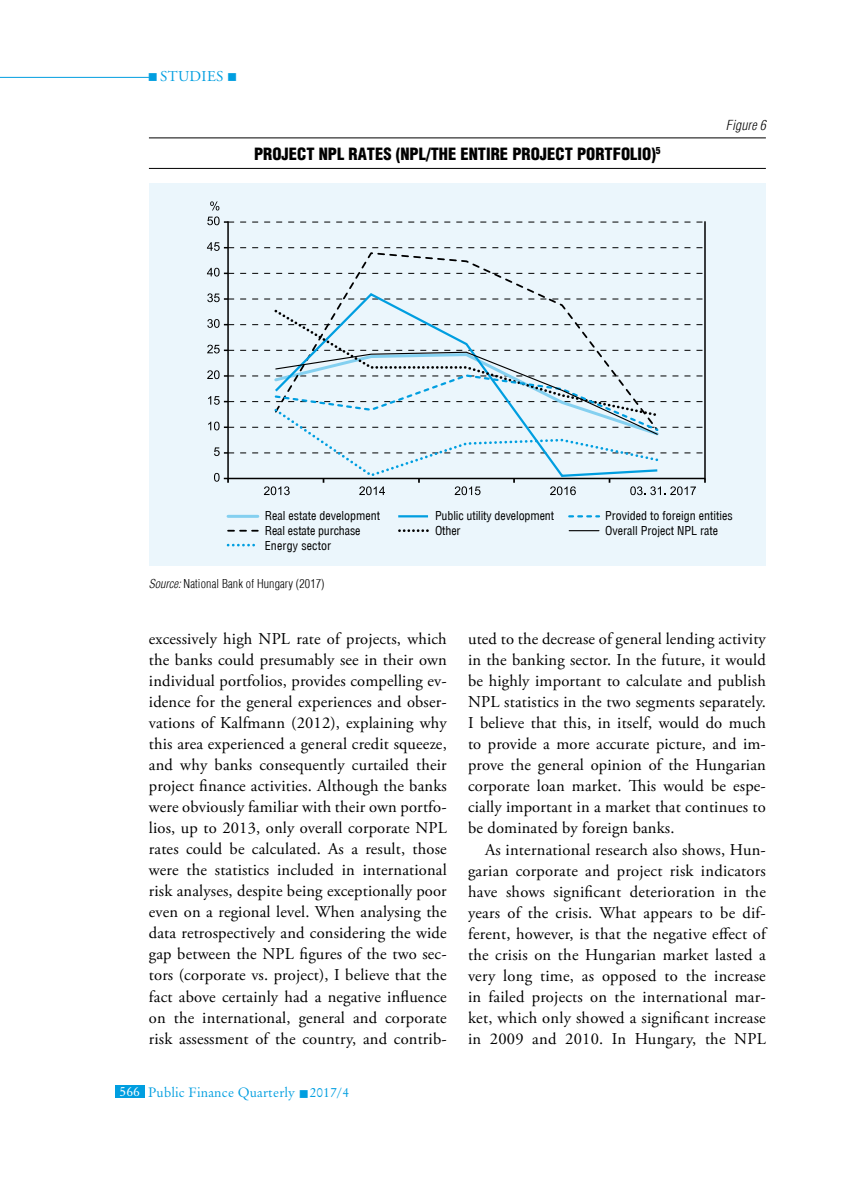
<style>
.page{position:relative;width:851px;height:1191px;background:#fff}
.page>*{position:absolute;margin:0;border:0;box-sizing:border-box;transform-origin:0 0}
.t1{font:16.5px/21px "Adobe Garamond Pro";letter-spacing:.01em;color:#000;text-align:justify}
.t2{font:900 condensed 16.5px "H Helvetica";color:#000}
.t3{font:15px "Adobe Garamond Pro";color:#009ee0}
.t4{font:13.5px "Original Garamond HU Normal";letter-spacing:.01em;color:#009ee0}
.t5{font:italic 300 condensed 13.5px "H Helvetica";letter-spacing:.01em;color:#000}
.t6{font:condensed 12px/15px "H Helvetica";color:#000}
.t7{font:300 condensed 12px "H Helvetica";letter-spacing:.01em;color:#000}
.s1{font-style:italic}
.s2{color:#fff}
</style>
<div class="page">
<hr style="left:0;top:77px;width:149px;height:1px;background:#009ee0">
<div style="left:115px;top:1084px;width:30px;height:13px;background:#009ee0"></div>
<hr style="left:149px;top:137px;width:616px;height:1px;background:#000">
<hr style="left:149px;top:168px;width:616px;height:1px;background:#000">
<div style="left:149px;top:183px;width:616px;height:383px;background:#ebf6fc"></div>
<hr style="left:227px;top:222px;width:2px;height:256px;background:#000">
<hr style="left:704px;top:222px;width:1px;height:256px;background:#000">
<svg style="left:349px;top:252px;width:184px;height:39px"></svg>
<svg style="left:274px;top:307px;width:320px;height:38px"></svg>
<svg style="left:207px;top:319px;width:496px;height:9px"></svg>
<svg style="left:207px;top:293px;width:496px;height:9px"></svg>
<svg style="left:207px;top:268px;width:496px;height:8px"></svg>
<svg style="left:207px;top:242px;width:496px;height:9px"></svg>
<svg style="left:207px;top:216px;width:496px;height:9px"></svg>
<svg style="left:210px;top:201px;width:9px;height:9px"></svg>
<svg style="left:207px;top:345px;width:498px;height:150px"></svg>
<hr style="left:398px;top:515px;width:30px;height:2px;background:#009ee0">
<svg style="left:228px;top:530px;width:30px;height:1px"></svg>
<svg style="left:399px;top:529px;width:30px;height:3px"></svg>
<svg style="left:569px;top:515px;width:30px;height:2px"></svg>
<hr style="left:569px;top:530px;width:30px;height:1px;background:#000">
<hr style="left:228px;top:515px;width:30px;height:3px;background:#84d0f0">
<svg style="left:228px;top:544px;width:27px;height:2px"></svg>
<p class="t3" style="left:148px;top:67px;width:91px">■studies■</p>
<p class="t2" style="left:254px;top:143px;width:74px">PROJECT NPL</p>
<p class="t2" style="left:348px;top:143px;width:313px">RATES (NPL/THE ENTIRE PROJECT PORTFOLIO)<sup>5</sup></p>
<p class="t5" style="left:725px;top:117px;width:41px">Figure 6</p>
<p class="t6" style="left:265px;top:508px;width:117px">Real estate development<br>Real estate purchase<br>Energy sector</p>
<p class="t6" style="left:435px;top:508px;width:120px">Public utility development<br>Other</p>
<p class="t6" style="left:605px;top:508px;width:129px">Provided to foreign entities<br>Overall Project NPL rate</p>
<p class="t7" style="left:149px;top:577px;width:177px"><span class="s1">Source:</span> National Bank of Hungary (2017)</p>
<p class="t1" style="left:149px;top:629px;width:299px">excessively high NPL rate of projects, which the banks could presumably see in their own individual portfolios, provides compelling ev&shy;idence for the general experiences and obser&shy;vations of Kalfmann (2012), explaining why this area experienced a general credit squeeze, and why banks consequently curtailed their project finance activities. Although the banks were obviously familiar with their own portfo&shy;lios, up to 2013, only overall corporate NPL rates could be calculated. As a result, those were the statistics included in international risk analyses, despite being exceptionally poor even on a regional level. When analysing the data retrospectively and considering the wide gap between the NPL figures of the two sec&shy;tors (corporate vs. project), I believe that the fact above certainly had a negative influence on the international, general and corporate risk assessment of the country, and contrib-</p>
<p class="t1" style="left:468px;top:629px;width:299px">uted to the decrease of general lending activity in the banking sector. In the future, it would be highly important to calculate and publish NPL statistics in the two segments separately.<br>I believe that this, in itself, would do much to provide a more accurate picture, and im&shy;prove the general opinion of the Hungarian corporate loan market. This would be espe&shy;cially important in a market that continues to be dominated by foreign banks.</p>
<p class="t1" style="left:468px;top:839px;width:301px;text-indent:17px">As international research also shows, Hun&shy;garian corporate and project risk indicators have shows significant deterioration in the years of the crisis. What appears to be dif&shy;ferent, however, is that the negative effect of the crisis on the Hungarian market lasted a very long time, as opposed to the increase in failed projects on the international mar&shy;ket, which only showed a significant increase in 2009 and 2010. In Hungary, the NPL</p>
<p class="t4" style="left:120px;top:1084px;width:231px"><span class="s2">566</span> Public Finance Quarterly ■ 2017/4</p>
</div>
